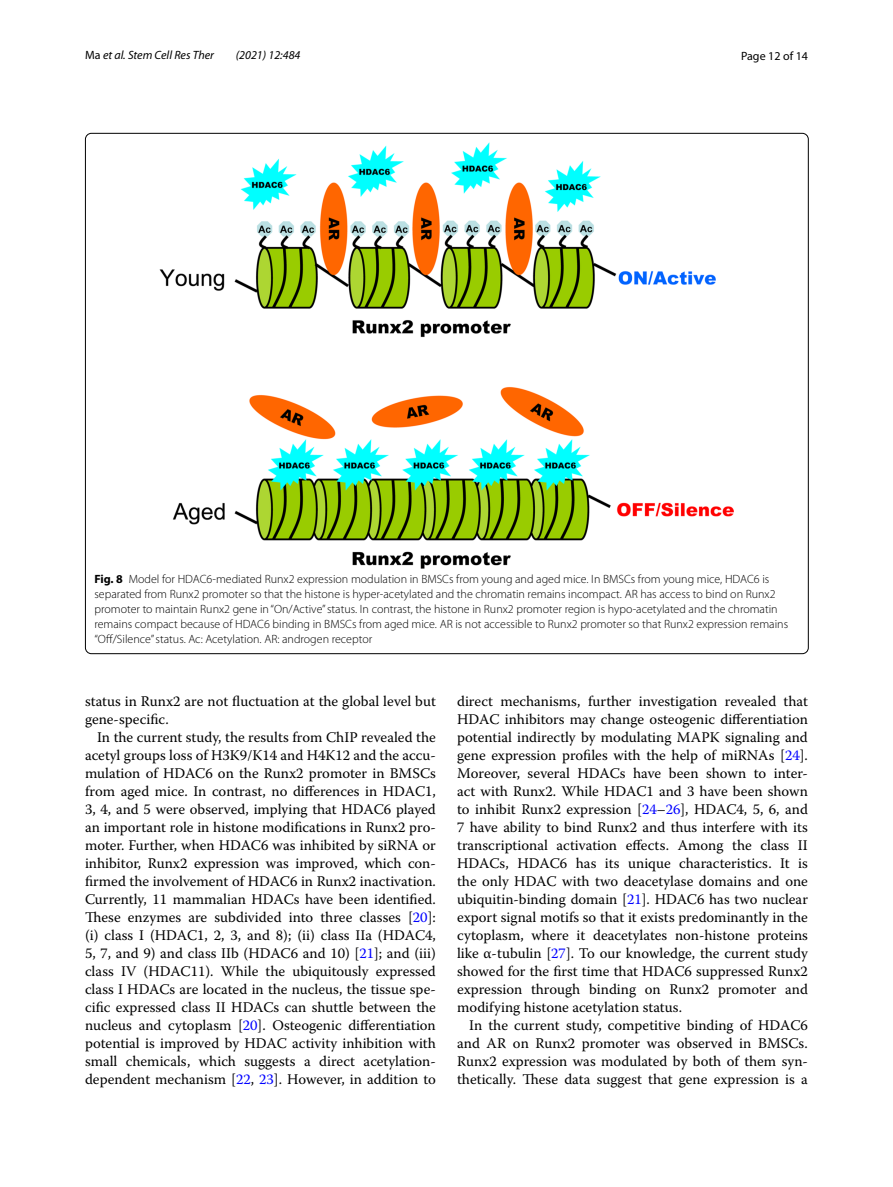
<style>
.page{position:relative;width:893px;height:1187px;background:#fff}
.page>*{position:absolute;margin:0;border:0;box-sizing:border-box;transform-origin:0 0}
.t1{font:14.7px/18px "Warnock Pro";color:#000;text-align:justify}
.t2{font:300 12px/15px "Myriad Pro";color:#000}
.t3{font:italic 12px "Myriad Pro";color:#000}
.t4{font:12px "Myriad Pro";color:#000}
.s1{font-style:normal}
.s2{font-weight:700}
.s3{color:#00f}
</style>
<div class="page">
<img style="left:160px;top:142px;width:574px;height:426px">
<p class="t3" style="left:85px;top:48px;width:130px"><span class="s1">Ma</span> et al. Stem Cell Res Ther</p>
<p class="t3" style="left:236px;top:48px;width:66px">(2021) 12:484</p>
<p class="t4" style="left:741px;top:48px;width:68px">Page 12 of 14</p>
<p class="t2" style="left:94px;top:572px;width:695px"><span class="s2">Fig. 8</span> Model for HDAC6-mediated Runx2 expression modulation in BMSCs from young and aged mice. In BMSCs from young mice, HDAC6 is separated from Runx2 promoter so that the histone is hyper-acetylated and the chromatin remains incompact. AR has access to bind on Runx2 promoter to maintain Runx2 gene in “On/Active” status. In contrast, the histone in Runx2 promoter region is hypo-acetylated and the chromatin remains compact because of HDAC6 binding in BMSCs from aged mice. AR is not accessible to Runx2 promoter so that Runx2 expression remains “Off/Silence” status. Ac: Acetylation. AR: androgen receptor</p>
<p class="t1" style="left:85px;top:691px;width:352px">status in Runx2 are not fluctuation at the global level but gene-specific.</p>
<p class="t1" style="left:85px;top:727px;width:352px;text-indent:12px">In the current study, the results from ChIP revealed the acetyl groups loss of H3K9/K14 and H4K12 and the accu&shy;mulation of HDAC6 on the Runx2 promoter in BMSCs from aged mice. In contrast, no differences in HDAC1, 3, 4, and 5 were observed, implying that HDAC6 played an important role in histone modifications in Runx2 pro&shy;moter. Further, when HDAC6 was inhibited by siRNA or inhibitor, Runx2 expression was improved, which con&shy;firmed the involvement of HDAC6 in Runx2 inactivation.<br>Currently, 11 mammalian HDACs have been identified.<br>These enzymes are subdivided into three classes [<span class="s3">20</span>]: (i) class I (HDAC1, 2, 3, and 8); (ii) class IIa (HDAC4, 5, 7, and 9) and class IIb (HDAC6 and 10) [<span class="s3">21</span>]; and (iii) class IV (HDAC11). While the ubiquitously expressed class I HDACs are located in the nucleus, the tissue spe&shy;cific expressed class II HDACs can shuttle between the nucleus and cytoplasm [<span class="s3">20</span>]. Osteogenic differentiation potential is improved by HDAC activity inhibition with small chemicals, which suggests a direct acetylation&shy;dependent mechanism [<span class="s3">22</span>, <span class="s3">23</span>]. However, in addition to</p>
<p class="t1" style="left:457px;top:691px;width:352px">direct mechanisms, further investigation revealed that HDAC inhibitors may change osteogenic differentiation potential indirectly by modulating MAPK signaling and gene expression profiles with the help of miRNAs [<span class="s3">24</span>].<br>Moreover, several HDACs have been shown to inter&shy;act with Runx2. While HDAC1 and 3 have been shown to inhibit Runx2 expression [<span class="s3">24</span>–<span class="s3">26</span>], HDAC4, 5, 6, and 7 have ability to bind Runx2 and thus interfere with its transcriptional activation effects. Among the class II HDACs, HDAC6 has its unique characteristics. It is the only HDAC with two deacetylase domains and one ubiquitin-binding domain [<span class="s3">21</span>]. HDAC6 has two nuclear export signal motifs so that it exists predominantly in the cytoplasm, where it deacetylates non-histone proteins like α-tubulin [<span class="s3">27</span>]. To our knowledge, the current study showed for the first time that HDAC6 suppressed Runx2 expression through binding on Runx2 promoter and modifying histone acetylation status.</p>
<p class="t1" style="left:457px;top:1015px;width:352px;text-indent:12px">In the current study, competitive binding of HDAC6 and AR on Runx2 promoter was observed in BMSCs.<br>Runx2 expression was modulated by both of them syn&shy;thetically. These data suggest that gene expression is a</p>
</div>
